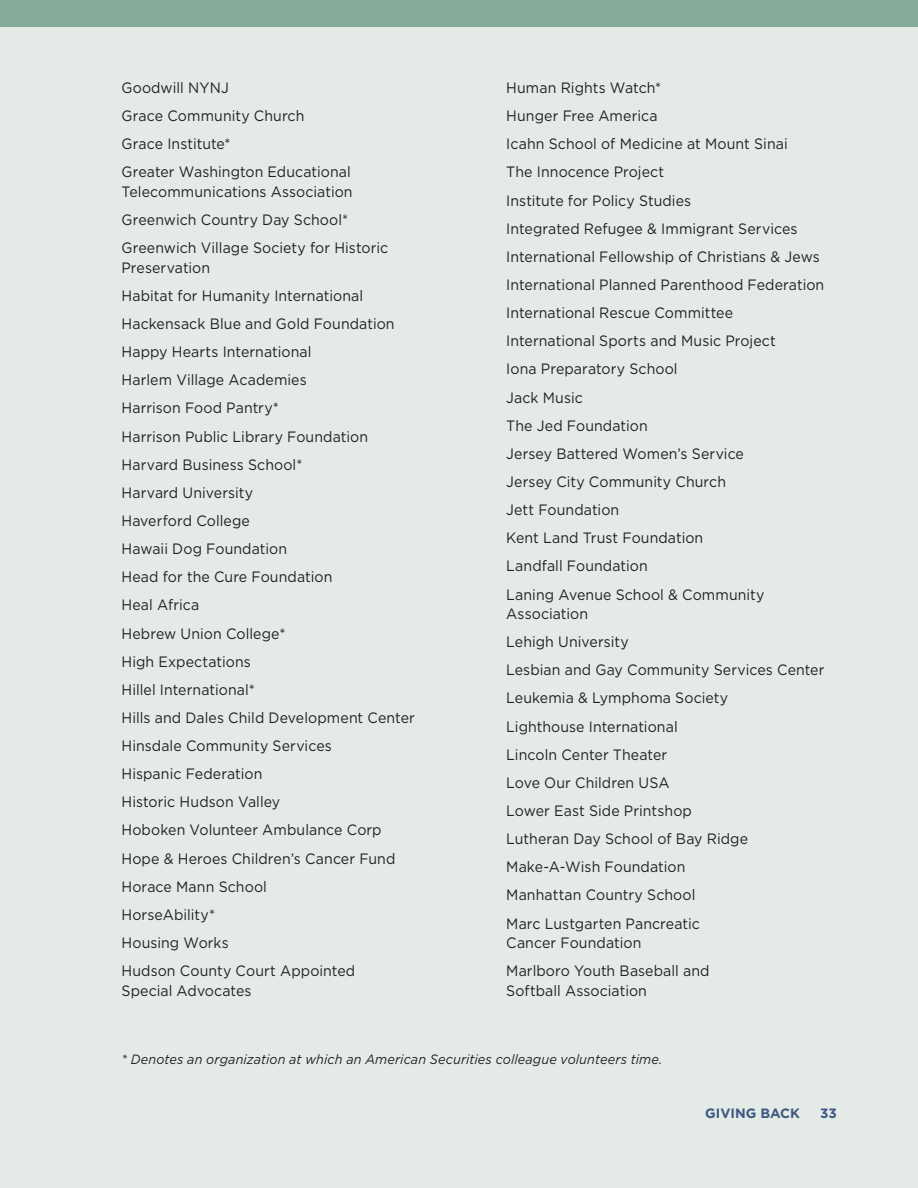
<style>
.page{position:relative;width:918px;height:1188px;background:#e4ebe6}
.page>*{position:absolute;margin:0;border:0;box-sizing:border-box;transform-origin:0 0}
.t1{font:15px/19.5px "Gotham";letter-spacing:.005em;color:#231f20;scale:.94 1}
.t2{font:italic 13.5px "Gotham";letter-spacing:.01em;color:#231f20;scale:.94 1}
.t3{font:700 13.5px "Gotham";color:#3e5782}
</style>
<div class="page">
<div style="left:0;top:0;width:918px;height:27px;background:#85ac98"></div>
<p class="t1" style="left:122px;top:78px;width:116px">Goodwill NYNJ</p>
<p class="t1" style="left:122px;top:106px;width:196px">Grace Community Church</p>
<p class="t1" style="left:122px;top:134px;width:118px">Grace Institute*</p>
<p class="t1" style="left:122px;top:162px;width:247px">Greater Washington Educational<br>Telecommunications Association</p>
<p class="t1" style="left:122px;top:210px;width:243px">Greenwich Country Day School*</p>
<p class="t1" style="left:122px;top:238px;width:285px">Greenwich Village Society for Historic<br>Preservation</p>
<p class="t1" style="left:122px;top:285px;width:259px">Habitat for Humanity International</p>
<p class="t1" style="left:122px;top:314px;width:292px">Hackensack Blue and Gold Foundation</p>
<p class="t1" style="left:122px;top:342px;width:204px">Happy Hearts International</p>
<p class="t1" style="left:122px;top:370px;width:199px">Harlem Village Academies</p>
<p class="t1" style="left:122px;top:398px;width:169px">Harrison Food Pantry*</p>
<p class="t1" style="left:122px;top:426px;width:264px">Harrison Public Library Foundation</p>
<p class="t1" style="left:122px;top:454px;width:194px">Harvard Business School*</p>
<p class="t1" style="left:122px;top:482px;width:142px">Harvard University</p>
<p class="t1" style="left:122px;top:511px;width:138px">Haverford College</p>
<p class="t1" style="left:122px;top:539px;width:178px">Hawaii Dog Foundation</p>
<p class="t1" style="left:122px;top:567px;width:226px">Head for the Cure Foundation</p>
<p class="t1" style="left:122px;top:595px;width:84px">Heal Africa</p>
<p class="t1" style="left:122px;top:623px;width:176px">Hebrew Union College*</p>
<p class="t1" style="left:122px;top:651px;width:139px">High Expectations</p>
<p class="t1" style="left:122px;top:679px;width:143px">Hillel International*</p>
<p class="t1" style="left:122px;top:708px;width:314px">Hills and Dales Child Development Center</p>
<p class="t1" style="left:122px;top:736px;width:225px">Hinsdale Community Services</p>
<p class="t1" style="left:122px;top:764px;width:151px">Hispanic Federation</p>
<p class="t1" style="left:122px;top:792px;width:170px">Historic Hudson Valley</p>
<p class="t1" style="left:122px;top:820px;width:278px">Hoboken Volunteer Ambulance Corp</p>
<p class="t1" style="left:122px;top:848px;width:293px">Hope &amp; Heroes Children’s Cancer Fund</p>
<p class="t1" style="left:122px;top:876px;width:156px">Horace Mann School</p>
<p class="t1" style="left:122px;top:905px;width:101px">HorseAbility*</p>
<p class="t1" style="left:122px;top:933px;width:116px">Housing Works</p>
<p class="t1" style="left:122px;top:961px;width:250px">Hudson County Court Appointed<br>Special Advocates</p>
<p class="t1" style="left:506px;top:78px;width:166px">Human Rights Watch*</p>
<p class="t1" style="left:506px;top:106px;width:162px">Hunger Free America</p>
<p class="t1" style="left:506px;top:134px;width:301px">Icahn School of Medicine at Mount Sinai</p>
<p class="t1" style="left:506px;top:162px;width:170px">The Innocence Project</p>
<p class="t1" style="left:506px;top:190px;width:198px">Institute for Policy Studies</p>
<p class="t1" style="left:506px;top:218px;width:311px">Integrated Refugee &amp; Immigrant Services</p>
<p class="t1" style="left:506px;top:246px;width:335px">International Fellowship of Christians &amp; Jews</p>
<p class="t1" style="left:506px;top:275px;width:340px">International Planned Parenthood Federation</p>
<p class="t1" style="left:506px;top:303px;width:243px">International Rescue Committee</p>
<p class="t1" style="left:506px;top:331px;width:288px">International Sports and Music Project</p>
<p class="t1" style="left:506px;top:359px;width:184px">Iona Preparatory School</p>
<p class="t1" style="left:506px;top:387px;width:83px">Jack Music</p>
<p class="t1" style="left:506px;top:415px;width:152px">The Jed Foundation</p>
<p class="t1" style="left:506px;top:443px;width:254px">Jersey Battered Women’s Service</p>
<p class="t1" style="left:506px;top:472px;width:235px">Jersey City Community Church</p>
<p class="t1" style="left:506px;top:500px;width:122px">Jett Foundation</p>
<p class="t1" style="left:506px;top:528px;width:211px">Kent Land Trust Foundation</p>
<p class="t1" style="left:506px;top:556px;width:152px">Landfall Foundation</p>
<p class="t1" style="left:506px;top:584px;width:276px">Laning Avenue School &amp; Community<br>Association</p>
<p class="t1" style="left:506px;top:632px;width:132px">Lehigh University</p>
<p class="t1" style="left:506px;top:660px;width:340px">Lesbian and Gay Community Services Center</p>
<p class="t1" style="left:506px;top:688px;width:238px">Leukemia &amp; Lymphoma Society</p>
<p class="t1" style="left:506px;top:716px;width:184px">Lighthouse International</p>
<p class="t1" style="left:506px;top:744px;width:173px">Lincoln Center Theater</p>
<p class="t1" style="left:506px;top:772px;width:175px">Love Our Children USA</p>
<p class="t1" style="left:506px;top:801px;width:199px">Lower East Side Printshop</p>
<p class="t1" style="left:506px;top:829px;width:259px">Lutheran Day School of Bay Ridge</p>
<p class="t1" style="left:506px;top:857px;width:192px">Make-A-Wish Foundation</p>
<p class="t1" style="left:506px;top:885px;width:203px">Manhattan Country School</p>
<p class="t1" style="left:506px;top:913px;width:207px">Marc Lustgarten Pancreatic<br>Cancer Foundation</p>
<p class="t1" style="left:506px;top:961px;width:218px">Marlboro Youth Baseball and<br>Softball Association</p>
<p class="t2" style="left:122px;top:1051px;width:577px">* Denotes an organization at which an American Securities colleague volunteers time.</p>
<p class="t3" style="left:705px;top:1104px;width:96px">GIVING BACK</p>
<p class="t3" style="left:820px;top:1104px;width:18px">33</p>
</div>
